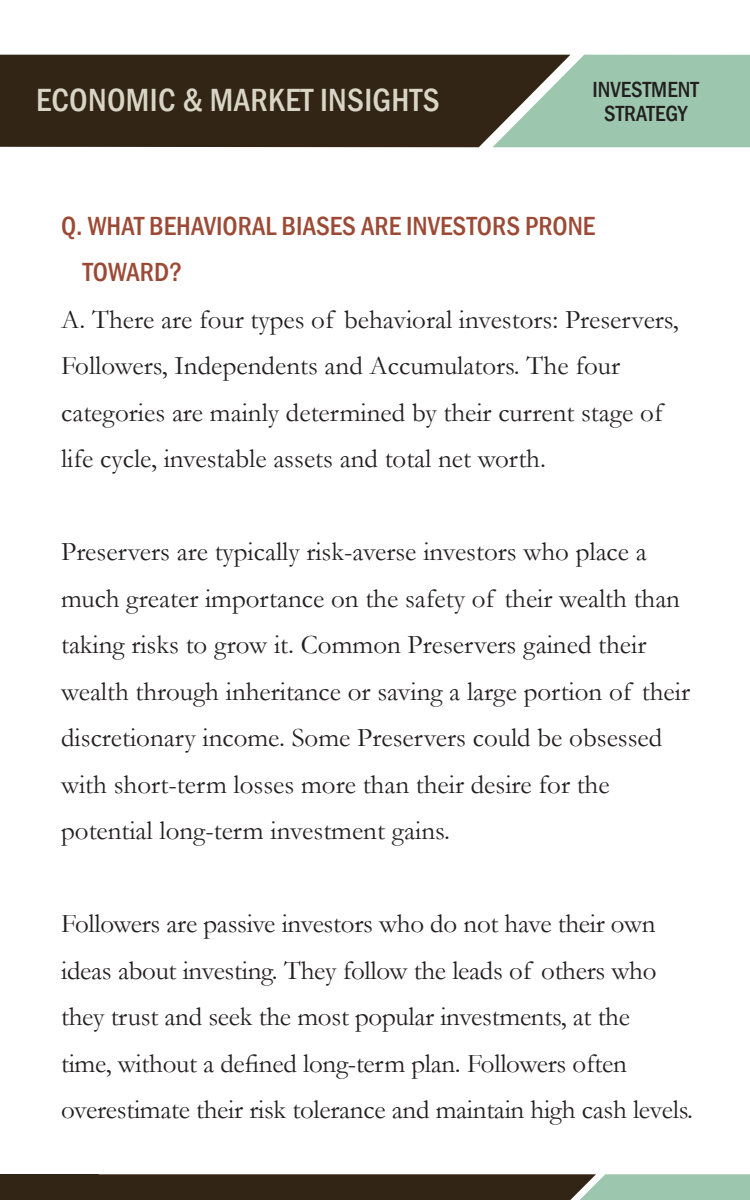
<style>
.page{position:relative;width:750px;height:1200px;background:#fff}
.page>*{position:absolute;margin:0;border:0;box-sizing:border-box;transform-origin:0 0}
.t1{font:500 condensed 33px "Franklin Gothic";letter-spacing:.01em;color:#d8d5c7}
.t2{font:27px/46.5px "Garamond";color:#231f20}
.t3{font:500 condensed 27px/46.5px "Franklin Gothic";color:#9c4a35}
.t4{font:500 condensed 22.5px "Franklin Gothic";color:#231f20}
</style>
<div class="page">
<svg style="left:99px;top:1174px;width:651px;height:26px;background:#50513f"></svg>
<div style="left:0;top:1174px;width:99px;height:26px;background:#322515"></div>
<div style="left:571px;top:55px;width:179px;height:92px;background:#9cc7ae"></div>
<svg style="left:0;top:55px;width:571px;height:92px;background:#3c3323"></svg>
<p class="t1" style="left:36px;top:79px;width:405px">ECONOMIC &amp; MARKET INSIGHTS</p>
<p class="t4" style="left:592px;top:75px;width:108px">INVESTMENT</p>
<p class="t4" style="left:604px;top:99px;width:85px">STRATEGY</p>
<p class="t3" style="left:83px;top:202px;width:514px;text-indent:-22px">Q. WHAT BEHAVIORAL BIASES ARE INVESTORS PRONE<br>TOWARD?</p>
<p class="t2" style="left:61px;top:295px;width:619px">A. There are four types of behavioral investors: Preservers, Followers, Independents and Accumulators. The four categories are mainly determined by their current stage of life cycle, investable assets and total net worth.</p>
<p class="t2" style="left:61px;top:528px;width:630px">Preservers are typically risk-averse investors who place a much greater importance on the safety of their wealth than taking risks to grow it. Common Preservers gained their wealth through inheritance or saving a large portion of their discretionary income. Some Preservers could be obsessed with short-term losses more than their desire for the potential long-term investment gains.</p>
<p class="t2" style="left:61px;top:900px;width:634px">Followers are passive investors who do not have their own ideas about investing. They follow the leads of others who they trust and seek the most popular investments, at the<br>time, without a defined long-term plan. Followers often overestimate their risk tolerance and maintain high cash levels.</p>
</div>
